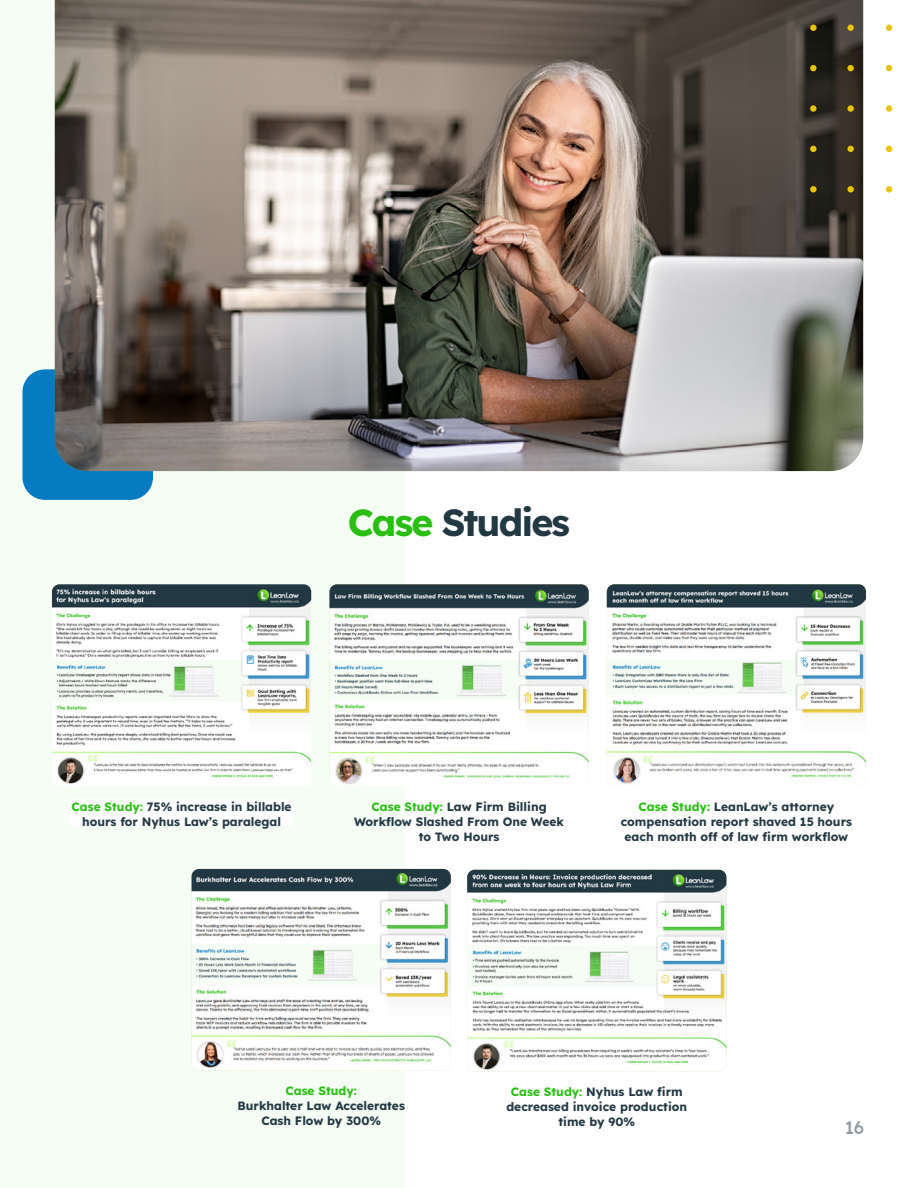
<style>
.page{position:relative;width:918px;height:1188px;background:#fff}
.page>*{position:absolute;margin:0;border:0;box-sizing:border-box;transform-origin:0 0}
.t1{font:700 37.5px "Lexend";letter-spacing:-.05em;color:#223843}
.t2{font:500 18px "Lexend";color:#223843}
.t3{font:700 12px/15px "Lexend";color:#223843;text-align:center}
.t4{font:700 12px "Lexend";color:#29bf12}
.s1{color:#29bf12}
</style>
<div class="page">
<div style="left:22px;top:369px;width:131px;height:131px;background:#067bc2;border-radius:22px"></div>
<img style="left:329px;top:584px;width:260px;height:202px">
<img style="left:52px;top:584px;width:259px;height:200px">
<img style="left:607px;top:584px;width:259px;height:202px">
<img style="left:192px;top:869px;width:259px;height:202px">
<img style="left:467px;top:870px;width:259px;height:201px">
<img style="left:55px;top:0;width:808px;height:471px">
<svg style="left:810px;top:25px;width:83px;height:168px"></svg>
<h1 class="t1" style="left:348px;top:495px;width:224px"><span class="s1">Case</span> Studies</h1>
<p class="t3" style="left:72px;top:798px;width:222px"><span class="s1">Case Study:</span> 75% increase in billable hours for Nyhus Law’s paralegal</p>
<p class="t3" style="left:621px;top:798px;width:233px"><span class="s1">Case Study:</span> LeanLaw’s attorney compensation report shaved 15 hours each month off of law firm workflow</p>
<p class="t3" style="left:354px;top:798px;width:212px"><span class="s1">Case Study:</span> Law Firm Billing<br>Workflow Slashed From One Week to Two Hours</p>
<p class="t4" style="left:285px;top:1082px;width:73px">Case Study:</p>
<p class="t3" style="left:237px;top:1098px;width:169px">Burkhalter Law Accelerates<br>Cash Flow by 300%</p>
<p class="t3" style="left:506px;top:1084px;width:182px"><span class="s1">Case Study:</span> Nyhus Law firm decreased invoice production time by 90%</p>
<h2 class="t2" style="left:844px;top:1115px;width:21px">16</h2>
</div>
